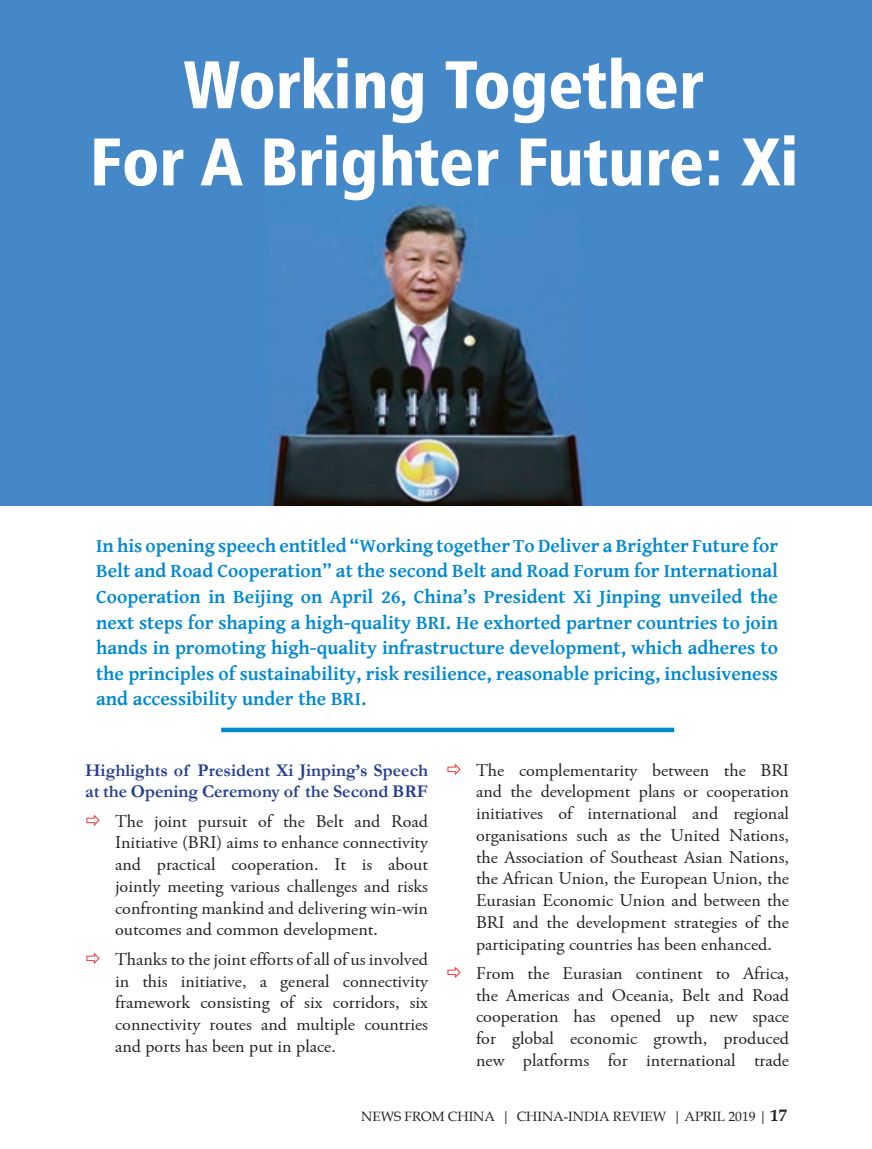
<style>
.page{position:relative;width:872px;height:1149px;background:#fff}
.page>*{position:absolute;margin:0;border:0;box-sizing:border-box;transform-origin:0 0}
.t1{font:67.5px/77.1px "Humanist 777 BT Black Condensed B";color:#fff;text-align:center}
.t2{font:700 19.5px/25.5px "Gentium Basic";color:#0089cf;text-align:justify}
.t3{font:18px/21.8px "Garamond";color:#231f20;text-align:justify}
.t4{font:700 18px/21.8px "Garamond";color:#253f8e}
.t5{font:13.5px "Book Antiqua";color:#231f20}
.s1{font-weight:700;font-size:16.5px}
</style>
<div class="page">
<div style="left:0;top:0;width:872px;height:506px;background:#4488c7"></div>
<img style="left:269px;top:188px;width:318px;height:318px">
<div style="left:221px;top:727px;width:453px;height:5px;background:#0089cf"></div>
<h1 class="t1" style="left:90px;top:44px;width:710px">Working Together<br>For A Brighter Future: Xi</h1>
<p class="t2" style="left:96px;top:532px;width:683px">In his opening speech entitled “Working together To Deliver a Brighter Future for Belt and Road Cooperation” at the second Belt and Road Forum for International Cooperation in Beijing on April 26, China’s President Xi Jinping unveiled the next steps for shaping a high-quality BRI. He exhorted partner countries to join hands in promoting high-quality infrastructure development, which adheres to the principles of sustainability, risk resilience, reasonable pricing, inclusiveness and accessibility under the BRI.</p>
<p class="t4" style="left:85px;top:759px;width:344px">Highlights of President Xi Jinping’s Speech at the Opening Ceremony of the Second BRF</p>
<p class="t3" style="left:115px;top:808px;width:314px">The joint pursuit of the Belt and Road Initiative (BRI) aims to enhance connectivity and practical cooperation. It is about jointly meeting various challenges and risks confronting mankind and delivering win-win outcomes and common development.</p>
<p class="t3" style="left:115px;top:946px;width:314px">Thanks to the joint efforts of all of us involved in this initiative, a general connectivity framework consisting of six corridors, six connectivity routes and multiple countries and ports has been put in place.</p>
<p class="t3" style="left:476px;top:757px;width:314px">The complementarity between the BRI and the development plans or cooperation initiatives of international and regional organisations such as the United Nations, the Association of Southeast Asian Nations, the African Union, the European Union, the Eurasian Economic Union and between the BRI and the development strategies of the participating countries has been enhanced.</p>
<p class="t3" style="left:476px;top:960px;width:314px">From the Eurasian continent to Africa, the Americas and Oceania, Belt and Road cooperation has opened up new space for global economic growth, produced new platforms for international trade</p>
<p class="t5" style="left:361px;top:1106px;width:427px">NEWS FROM CHINA | CHINA-INDIA REVIEW | APRIL 2019 | <span class="s1">17</span></p>
</div>
